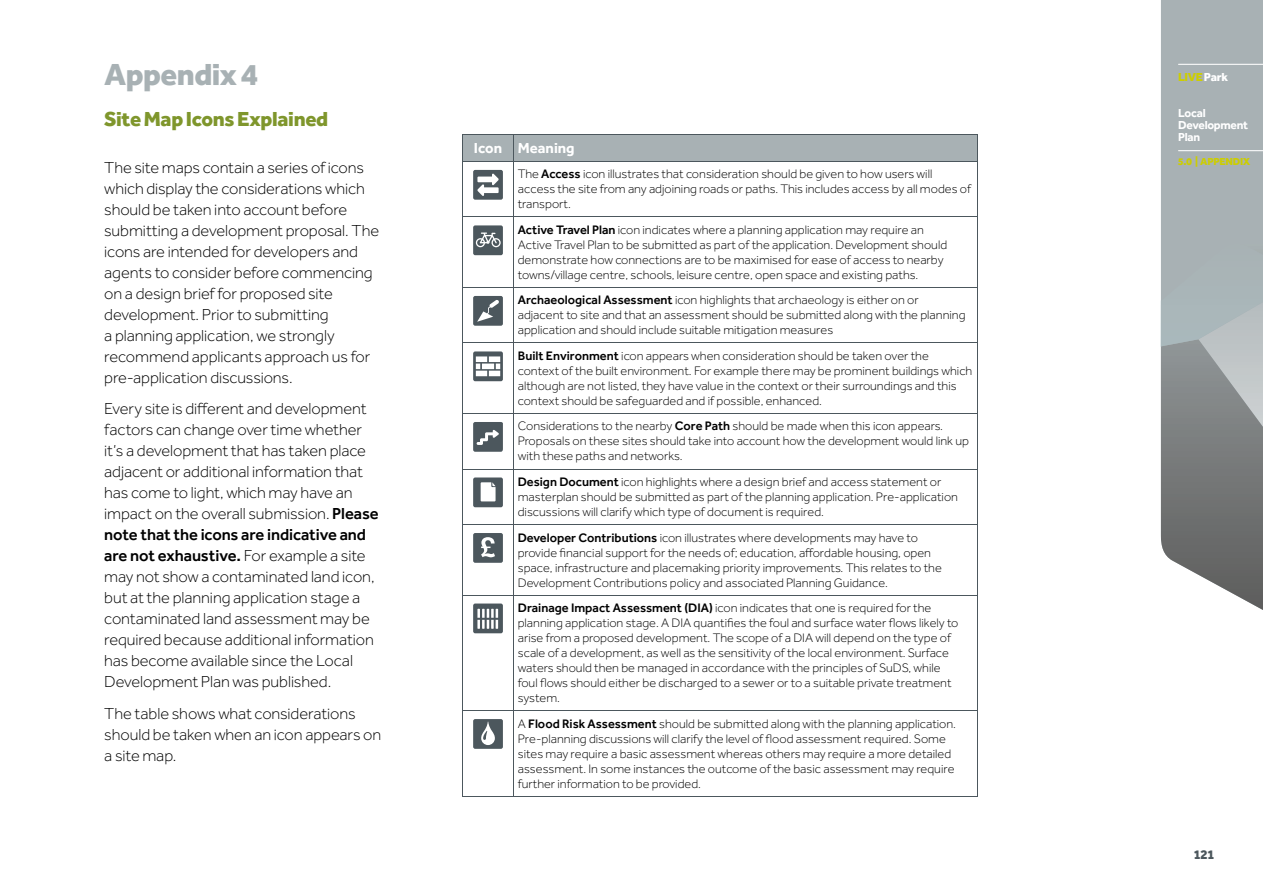
<style>
.page{position:relative;width:1263px;height:893px;background:#fff}
.page>*{position:absolute;margin:0;border:0;box-sizing:border-box;transform-origin:0 0}
.t1{font:800 31.5px "Effra";letter-spacing:-.02em;color:#a8b1b4}
.t2{font:800 21px "Effra";letter-spacing:-.015em;color:#7f962c}
.t3{font:300 16.5px/21px "Effra";letter-spacing:-.005em;color:#000}
.t4{font:700 15px "Effra";color:#fff}
.t5{font:800 13.5px "Effra";color:#4c575d}
.t6{font:300 12.75px/15px "Effra";color:#000}
.t7{font:700 12px/12px "Effra";letter-spacing:-.02em;color:#fff}
.t8{font:800 12px "Effra";letter-spacing:-.025em;color:#cdce00}
.t9{font:800 10.5px "Effra";letter-spacing:-.015em;color:#cdce00}
.s1{font-weight:500}
.s2{color:#fff}
</style>
<div class="page">
<div style="left:1161px;top:0;width:102px;height:244px;background:#a8b1b4"></div>
<svg style="left:1161px;top:244px;width:102px;height:366px;background:#94999a"></svg>
<svg style="left:1178px;top:64px;width:85px;height:1px"></svg>
<svg style="left:1178px;top:150px;width:85px;height:1px"></svg>
<div style="left:462px;top:134px;width:515px;height:27px;background:#a8b1b4"></div>
<hr style="left:462px;top:161px;width:51px;height:1px;background:#4c575d">
<hr style="left:462px;top:162px;width:1px;height:54px;background:#4c575d">
<hr style="left:513px;top:161px;width:464px;height:1px;background:#4c575d">
<hr style="left:513px;top:162px;width:1px;height:54px;background:#4c575d">
<hr style="left:976px;top:162px;width:1px;height:54px;background:#4c575d">
<hr style="left:462px;top:216px;width:51px;height:1px;background:#4c575d">
<hr style="left:462px;top:217px;width:1px;height:70px;background:#4c575d">
<hr style="left:513px;top:216px;width:464px;height:1px;background:#4c575d">
<hr style="left:513px;top:217px;width:1px;height:70px;background:#4c575d">
<hr style="left:976px;top:217px;width:1px;height:70px;background:#4c575d">
<hr style="left:462px;top:287px;width:51px;height:1px;background:#4c575d">
<hr style="left:462px;top:288px;width:1px;height:54px;background:#4c575d">
<hr style="left:513px;top:287px;width:464px;height:1px;background:#4c575d">
<hr style="left:513px;top:288px;width:1px;height:54px;background:#4c575d">
<hr style="left:976px;top:288px;width:1px;height:54px;background:#4c575d">
<hr style="left:462px;top:342px;width:51px;height:1px;background:#4c575d">
<hr style="left:462px;top:343px;width:1px;height:70px;background:#4c575d">
<hr style="left:513px;top:342px;width:464px;height:1px;background:#4c575d">
<hr style="left:513px;top:343px;width:1px;height:70px;background:#4c575d">
<hr style="left:976px;top:343px;width:1px;height:70px;background:#4c575d">
<hr style="left:462px;top:413px;width:51px;height:1px;background:#4c575d">
<hr style="left:462px;top:414px;width:1px;height:55px;background:#4c575d">
<hr style="left:513px;top:413px;width:464px;height:1px;background:#4c575d">
<hr style="left:513px;top:414px;width:1px;height:55px;background:#4c575d">
<hr style="left:976px;top:414px;width:1px;height:55px;background:#4c575d">
<hr style="left:462px;top:469px;width:51px;height:1px;background:#4c575d">
<hr style="left:462px;top:469px;width:1px;height:55px;background:#4c575d">
<hr style="left:513px;top:469px;width:464px;height:1px;background:#4c575d">
<hr style="left:513px;top:469px;width:1px;height:55px;background:#4c575d">
<hr style="left:976px;top:469px;width:1px;height:55px;background:#4c575d">
<hr style="left:462px;top:524px;width:51px;height:1px;background:#4c575d">
<hr style="left:462px;top:525px;width:1px;height:70px;background:#4c575d">
<hr style="left:513px;top:524px;width:464px;height:1px;background:#4c575d">
<hr style="left:513px;top:525px;width:1px;height:70px;background:#4c575d">
<hr style="left:976px;top:525px;width:1px;height:70px;background:#4c575d">
<hr style="left:462px;top:595px;width:51px;height:1px;background:#4c575d">
<hr style="left:462px;top:595px;width:1px;height:115px;background:#4c575d">
<hr style="left:513px;top:595px;width:464px;height:1px;background:#4c575d">
<hr style="left:513px;top:595px;width:1px;height:115px;background:#4c575d">
<hr style="left:976px;top:595px;width:1px;height:115px;background:#4c575d">
<hr style="left:462px;top:710px;width:51px;height:1px;background:#4c575d">
<hr style="left:462px;top:711px;width:1px;height:85px;background:#4c575d">
<hr style="left:513px;top:710px;width:464px;height:1px;background:#4c575d">
<hr style="left:513px;top:711px;width:1px;height:85px;background:#4c575d">
<hr style="left:976px;top:711px;width:1px;height:85px;background:#4c575d">
<hr style="left:462px;top:796px;width:51px;height:1px;background:#4c575d">
<hr style="left:513px;top:796px;width:464px;height:1px;background:#4c575d">
<div style="left:473px;top:170px;width:30px;height:30px;background:#4c575d;border-radius:2px"></div>
<svg style="left:477px;top:174px;width:22px;height:22px"></svg>
<div style="left:473px;top:225px;width:30px;height:30px;background:#4c575d;border-radius:2px"></div>
<svg style="left:476px;top:232px;width:25px;height:15px"></svg>
<div style="left:473px;top:296px;width:30px;height:30px;background:#4c575d;border-radius:2px"></div>
<svg style="left:477px;top:300px;width:22px;height:22px"></svg>
<svg style="left:473px;top:351px;width:30px;height:30px"></svg>
<svg style="left:476px;top:356px;width:24px;height:20px"></svg>
<svg style="left:473px;top:422px;width:30px;height:30px"></svg>
<div style="left:473px;top:477px;width:30px;height:30px;background:#4c575d;border-radius:2px"></div>
<svg style="left:481px;top:482px;width:14px;height:19px"></svg>
<div style="left:473px;top:533px;width:30px;height:30px;background:#4c575d;border-radius:2px"></div>
<svg style="left:481px;top:537px;width:14px;height:20px"></svg>
<div style="left:473px;top:603px;width:30px;height:30px;background:#4c575d;border-radius:2px"></div>
<svg style="left:477px;top:609px;width:21px;height:20px"></svg>
<div style="left:473px;top:719px;width:30px;height:30px;background:#4c575d;border-radius:2px"></div>
<svg style="left:481px;top:721px;width:14px;height:24px"></svg>
<h1 class="t1" style="left:104px;top:55px;width:156px">appendix 4</h1>
<h2 class="t2" style="left:104px;top:105px;width:226px">site Map Icons Explained</h2>
<p class="t3" style="left:104px;top:157px;width:276px">The site maps contain a series of icons which display the considerations which should be taken into account before submitting a development proposal. The icons are intended for developers and agents to consider before commencing on a design brief for proposed site development. Prior to submitting<br>a planning application, we strongly recommend applicants approach us for pre-application discussions.</p>
<p class="t3" style="left:104px;top:398px;width:276px">Every site is different and development factors can change over time whether it’s a development that has taken place adjacent or additional information that has come to light, which may have an impact on the overall submission. <span class="s1">Please note that the icons are indicative and are not exhaustive.</span> For example a site may not show a contaminated land icon, but at the planning application stage a contaminated land assessment may be required because additional information has become available since the Local Development Plan was published.</p>
<p class="t3" style="left:104px;top:703px;width:279px">The table shows what considerations should be taken when an icon appears on a site map.</p>
<p class="t4" style="left:474px;top:139px;width:102px">Icon Meaning</p>
<p class="t6" style="left:518px;top:167px;width:455px">The <span class="s1">Access</span> icon illustrates that consideration should be given to how users will access the site from any adjoining roads or paths. This includes access by all modes of transport.</p>
<p class="t6" style="left:518px;top:222px;width:431px"><span class="s1">Active Travel Plan</span> icon indicates where a planning application may require an Active Travel Plan to be submitted as part of the application. Development should demonstrate how connections are to be maximised for ease of access to nearby towns/village centre, schools, leisure centre, open space and existing paths.</p>
<p class="t6" style="left:518px;top:293px;width:449px"><span class="s1">Archaeological Assessment</span> icon highlights that archaeology is either on or adjacent to site and that an assessment should be submitted along with the planning application and should include suitable mitigation measures</p>
<p class="t6" style="left:518px;top:348px;width:456px"><span class="s1">Built Environment</span> icon appears when consideration should be taken over the context of the built environment. For example there may be prominent buildings which although are not listed, they have value in the context or their surroundings and this context should be safeguarded and if possible, enhanced.</p>
<p class="t6" style="left:518px;top:419px;width:453px">Considerations to the nearby <span class="s1">Core Path</span> should be made when this icon appears.<br>Proposals on these sites should take into account how the development would link up with these paths and networks.</p>
<p class="t6" style="left:518px;top:474px;width:442px"><span class="s1">Design Document</span> icon highlights where a design brief and access statement or masterplan should be submitted as part of the planning application. Pre-application discussions will clarify which type of document is required.</p>
<p class="t6" style="left:518px;top:530px;width:425px"><span class="s1">Developer Contributions</span> icon illustrates where developments may have to provide financial support for the needs of; education, affordable housing, open space, infrastructure and placemaking priority improvements. This relates to the Development Contributions policy and associated Planning Guidance.</p>
<p class="t6" style="left:518px;top:600px;width:442px"><span class="s1">Drainage Impact Assessment (DIA)</span> icon indicates that one is required for the planning application stage. A DIA quantifies the foul and surface water flows likely to arise from a proposed development. The scope of a DIA will depend on the type of scale of a development, as well as the sensitivity of the local environment. Surface waters should then be managed in accordance with the principles of SuDS, while foul flows should either be discharged to a sewer or to a suitable private treatment system.</p>
<p class="t6" style="left:518px;top:716px;width:440px">A <span class="s1">Flood Risk Assessment</span> should be submitted along with the planning application.<br>Pre-planning discussions will clarify the level of flood assessment required. Some sites may require a basic assessment whereas others may require a more detailed assessment. In some instances the outcome of the basic assessment may require further information to be provided.</p>
<p class="t8" style="left:1178px;top:70px;width:51px">LIVE <span class="s2">Park</span></p>
<p class="t7" style="left:1178px;top:107px;width:72px">Local<br>Development<br>Plan</p>
<p class="t9" style="left:1178px;top:155px;width:74px">5.0 | APPEndIX</p>
<p class="t5" style="left:1194px;top:847px;width:22px">121</p>
</div>
